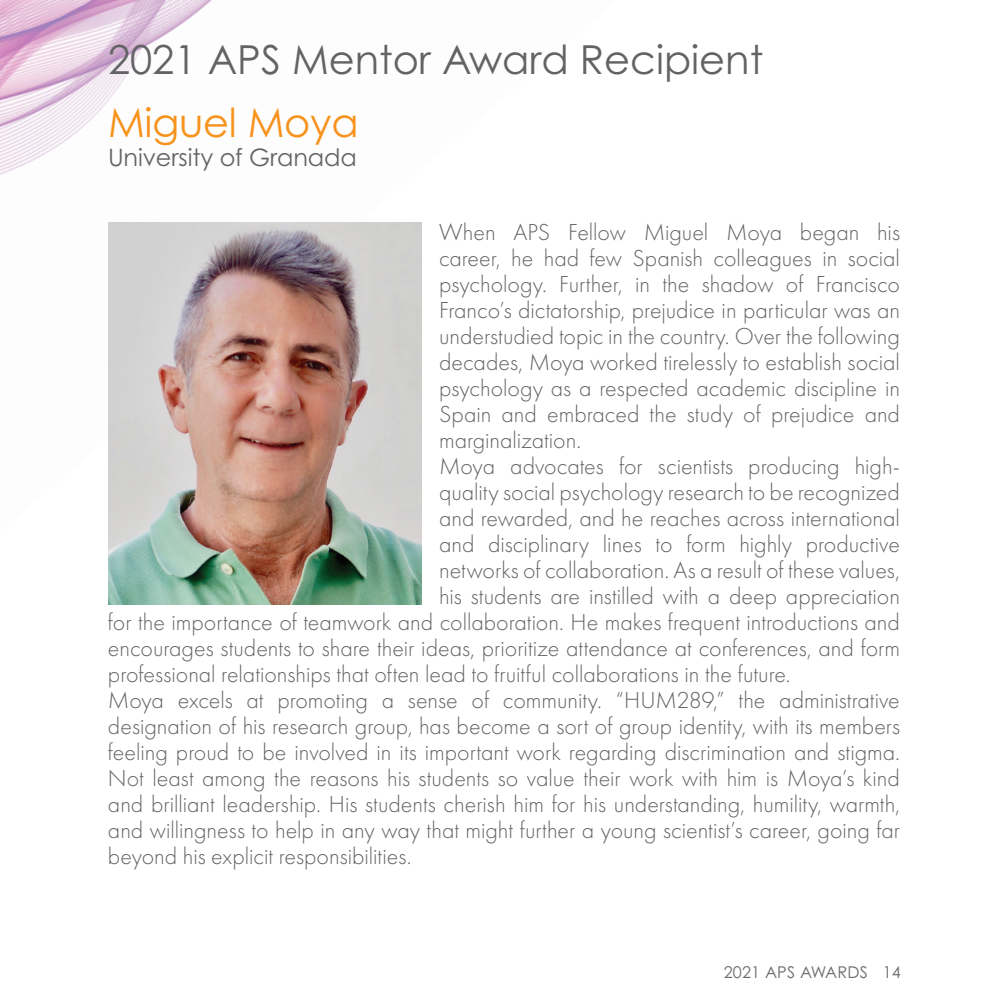
<style>
.page{position:relative;width:1008px;height:1008px;background:#fff}
.page>*{position:absolute;margin:0;border:0;box-sizing:border-box;transform-origin:0 0}
.t1{font:40px "Century Gothic Pro";color:#636366}
.t2{font:40px "Century Gothic Pro";letter-spacing:-.005em;color:#f7931d}
.t3{font:300 24px "Futura PT";color:#636366}
.t4{font:24px "Century Gothic Pro";letter-spacing:-.005em;color:#626465}
.t5{font:16.2px "Century Gothic Pro";letter-spacing:.01em;color:#6c6d70}
</style>
<div class="page">
<img style="left:0;top:0;width:422px;height:532px">
<img style="left:108px;top:222px;width:313px;height:383px">
<h1 class="t1" style="left:108px;top:35px;width:657px">2021 APS Mentor Award Recipient</h1>
<h1 class="t2" style="left:108px;top:98px;width:252px">Miguel Moya</h1>
<p class="t4" style="left:108px;top:142px;width:250px">University of Granada</p>
<p class="t3" style="left:439px;top:219px;width:462px">When APS Fellow Miguel Moya began his</p>
<p class="t3" style="left:439px;top:245px;width:462px">career, he had few Spanish colleagues in social</p>
<p class="t3" style="left:439px;top:271px;width:462px">psychology. Further, in the shadow of Francisco</p>
<p class="t3" style="left:439px;top:297px;width:462px">Franco’s dictatorship, prejudice in particular was an</p>
<p class="t3" style="left:439px;top:323px;width:462px">understudied topic in the country. Over the following</p>
<p class="t3" style="left:439px;top:349px;width:462px">decades, Moya worked tirelessly to establish social</p>
<p class="t3" style="left:439px;top:375px;width:462px">psychology as a respected academic discipline in</p>
<p class="t3" style="left:439px;top:401px;width:462px">Spain and embraced the study of prejudice and</p>
<p class="t3" style="left:439px;top:427px;width:144px">marginalization.</p>
<p class="t3" style="left:439px;top:453px;width:462px">Moya advocates for scientists producing high-</p>
<p class="t3" style="left:439px;top:479px;width:462px">quality social psychology research to be recognized</p>
<p class="t3" style="left:439px;top:505px;width:462px">and rewarded, and he reaches across international</p>
<p class="t3" style="left:439px;top:531px;width:462px">and disciplinary lines to form highly productive</p>
<p class="t3" style="left:439px;top:557px;width:462px">networks of collaboration. As a result of these values,</p>
<p class="t3" style="left:439px;top:583px;width:462px">his students are instilled with a deep appreciation</p>
<p class="t3" style="left:108px;top:609px;width:793px">for the importance of teamwork and collaboration. He makes frequent introductions and</p>
<p class="t3" style="left:108px;top:635px;width:794px">encourages students to share their ideas, prioritize attendance at conferences, and form</p>
<p class="t3" style="left:108px;top:661px;width:684px">professional relationships that often lead to fruitful collaborations in the future.</p>
<p class="t3" style="left:108px;top:687px;width:793px">Moya excels at promoting a sense of community. “HUM289,” the administrative</p>
<p class="t3" style="left:108px;top:713px;width:794px">designation of his research group, has become a sort of group identity, with its members</p>
<p class="t3" style="left:108px;top:739px;width:794px">feeling proud to be involved in its important work regarding discrimination and stigma.</p>
<p class="t3" style="left:108px;top:765px;width:793px">Not least among the reasons his students so value their work with him is Moya’s kind</p>
<p class="t3" style="left:108px;top:791px;width:793px">and brilliant leadership. His students cherish him for his understanding, humility, warmth,</p>
<p class="t3" style="left:108px;top:817px;width:793px">and willingness to help in any way that might further a young scientist’s career, going far</p>
<p class="t3" style="left:108px;top:843px;width:305px">beyond his explicit responsibilities.</p>
<p class="t5" style="left:724px;top:963px;width:179px">2021 APS AWARDS 14</p>
</div>
